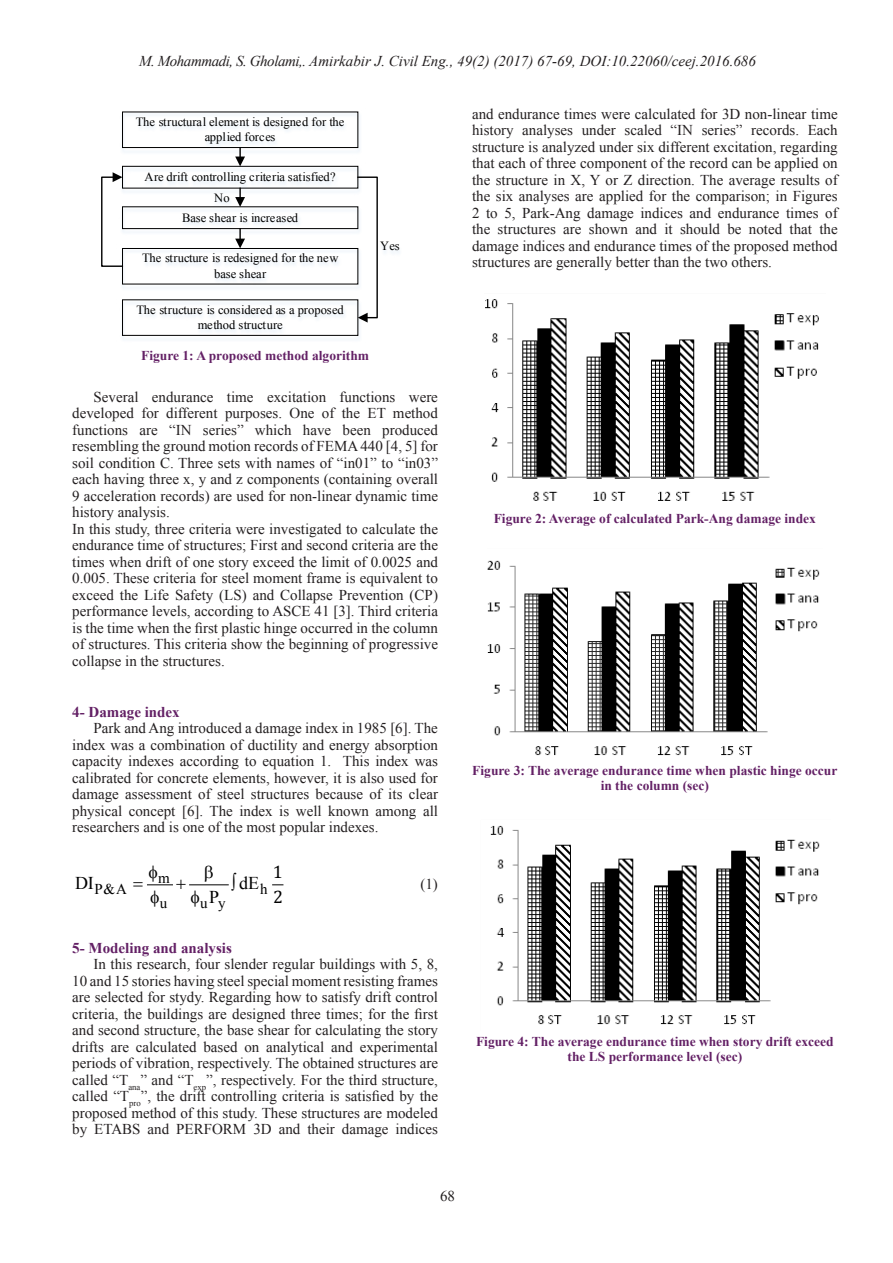
<style>
.page{position:relative;width:893px;height:1263px;background:#fff}
.page>*{position:absolute;margin:0;border:0;box-sizing:border-box;transform-origin:0 0}
.t1{font:18px "Times New Roman";color:#000}
.t2{font:18px/25.3px "Cambria";color:#000}
.Normal_Text{font:15px/16.5px "Times New Roman";color:#231f20;text-align:justify}
.t3{font:italic 15px "Times New Roman";color:#231f20}
.t4{font:700 15px "Times New Roman";color:#632065}
.t5{font:15px "Times New Roman";color:#000}
.Captions__Figures__d{font:700 13.5px/15px "Times New Roman";color:#632065;text-align:center}
.t6{font:12.6px/15px "Times New Roman";color:#000;text-align:center}
</style>
<div class="page">
<img style="left:124px;top:111px;width:235px;height:41px">
<img style="left:133px;top:165px;width:216px;height:24px">
<svg style="left:235px;top:148px;width:10px;height:18px"></svg>
<div style="left:122px;top:206px;width:236px;height:23px;border:1px solid #000"></div>
<img style="left:170px;top:206px;width:141px;height:28px">
<img style="left:203px;top:184px;width:40px;height:36px">
<img style="left:130px;top:248px;width:226px;height:37px">
<svg style="left:235px;top:229px;width:10px;height:19px"></svg>
<img style="left:125px;top:299px;width:235px;height:41px">
<svg style="left:101px;top:172px;width:23px;height:96px"></svg>
<img style="left:382px;top:246px;width:17px;height:7px">
<svg style="left:356px;top:176px;width:22px;height:147px"></svg>
<hr style="left:190px;top:884px;width:38px;height:1px;background:#000">
<img style="left:485px;top:299px;width:334px;height:202px">
<img style="left:487px;top:560px;width:333px;height:196px">
<img style="left:490px;top:825px;width:330px;height:200px">
<svg style="left:147px;top:884px;width:52px;height:2px"></svg>
<p class="t3" style="left:139px;top:51px;width:618px">M. Mohammadi, S. Gholami,. Amirkabir J. Civil Eng., 49(2) (2017) 67-69, DOI:10.22060/ceej.2016.686</p>
<p class="t6" style="left:136px;top:114px;width:210px">The structural element is designed for the applied forces</p>
<p class="t6" style="left:145px;top:169px;width:193px">Are drift controlling criteria satisfied?</p>
<p class="t6" style="left:182px;top:210px;width:118px">Base shear is increased</p>
<p class="t6" style="left:214px;top:190px;width:17px">No</p>
<p class="t6" style="left:142px;top:250px;width:198px">The structure is redesigned for the new base shear</p>
<p class="t6" style="left:137px;top:302px;width:209px">The structure is considered as a proposed method structure</p>
<p class="t6" style="left:380px;top:238px;width:21px">Yes</p>
<p class="Captions__Figures__d" style="left:141px;top:348px;width:229px">Figure 1: A proposed method algorithm</p>
<p class="Normal_Text" style="left:72px;top:388px;width:367px;text-indent:21px">Several endurance time excitation functions were developed for different purposes. One of the ET method functions are “IN series” which have been produced resembling the ground motion records of FEMA 440 [4, 5] for soil condition C. Three sets with names of “in01” to “in03” each having three x, y and z components (containing overall 9 acceleration records) are used for non-linear dynamic time history analysis.</p>
<p class="Normal_Text" style="left:72px;top:520px;width:367px">In this study, three criteria were investigated to calculate the endurance time of structures; First and second criteria are the times when drift of one story exceed the limit of 0.0025 and 0.005. These criteria for steel moment frame is equivalent to exceed the Life Safety (LS) and Collapse Prevention (CP) performance levels, according to ASCE 41 [3]. Third criteria is the time when the first plastic hinge occurred in the column of structures. This criteria show the beginning of progressive collapse in the structures.</p>
<p class="t4" style="left:72px;top:701px;width:109px">4- Damage index</p>
<p class="Normal_Text" style="left:72px;top:719px;width:367px;text-indent:21px">Park and Ang introduced a damage index in 1985 [6]. The index was a combination of ductility and energy absorption capacity indexes according to equation 1. This index was calibrated for concrete elements, however, it is also used for damage assessment of steel structures because of its clear physical concept [6]. The index is well known among all researchers and is one of the most popular indexes.</p>
<p class="t2" style="left:273px;top:859px;width:12px">1<br>2</p>
<p class="t1" style="left:75px;top:871px;width:20px">DI</p>
<p class="t1" style="left:232px;top:871px;width:29px">∫dE</p>
<p class="t1" style="left:209px;top:885px;width:12px">P</p>
<p class="t5" style="left:158px;top:867px;width:13px">m</p>
<p class="t5" style="left:94px;top:879px;width:34px">P&amp;A</p>
<p class="t5" style="left:260px;top:879px;width:9px">h</p>
<p class="t5" style="left:160px;top:893px;width:9px">u</p>
<p class="t5" style="left:200px;top:893px;width:27px">u y</p>
<p class="Normal_Text" style="left:420px;top:876px;width:18px">)1(</p>
<p class="t4" style="left:72px;top:937px;width:161px">5- Modeling and analysis</p>
<p class="Normal_Text" style="left:72px;top:955px;width:367px;text-indent:21px">In this research, four slender regular buildings with 5, 8, 10 and 15 stories having steel special moment resisting frames are selected for stydy. Regarding how to satisfy drift control criteria, the buildings are designed three times; for the first and second structure, the base shear for calculating the story drifts are calculated based on analytical and experimental periods of vibration, respectively. The obtained structures are called “T<sub>ana</sub>” and “T<sub>exp</sub>”, respectively. For the third structure, called “T<sub>pro</sub>”, the drift controlling criteria is satisfied by the proposed method of this study. These structures are modeled by ETABS and PERFORM 3D and their damage indices</p>
<p class="Normal_Text" style="left:472px;top:105px;width:367px">and endurance times were calculated for 3D non-linear time history analyses under scaled “IN series” records. Each structure is analyzed under six different excitation, regarding that each of three component of the record can be applied on the structure in X, Y or Z direction. The average results of the six analyses are applied for the comparison; in Figures 2 to 5, Park-Ang damage indices and endurance times of the structures are shown and it should be noted that the damage indices and endurance times of the proposed method structures are generally better than the two others.</p>
<p class="Captions__Figures__d" style="left:494px;top:511px;width:324px">Figure 2: Average of calculated Park-Ang damage index</p>
<p class="Captions__Figures__d" style="left:472px;top:762px;width:367px">Figure 3: The average endurance time when plastic hinge occur in the column (sec)</p>
<p class="Captions__Figures__d" style="left:476px;top:1033px;width:359px">Figure 4: The average endurance time when story drift exceed the LS performance level (sec)</p>
<p class="Normal_Text" style="left:440px;top:1187px;width:16px">68</p>
</div>
